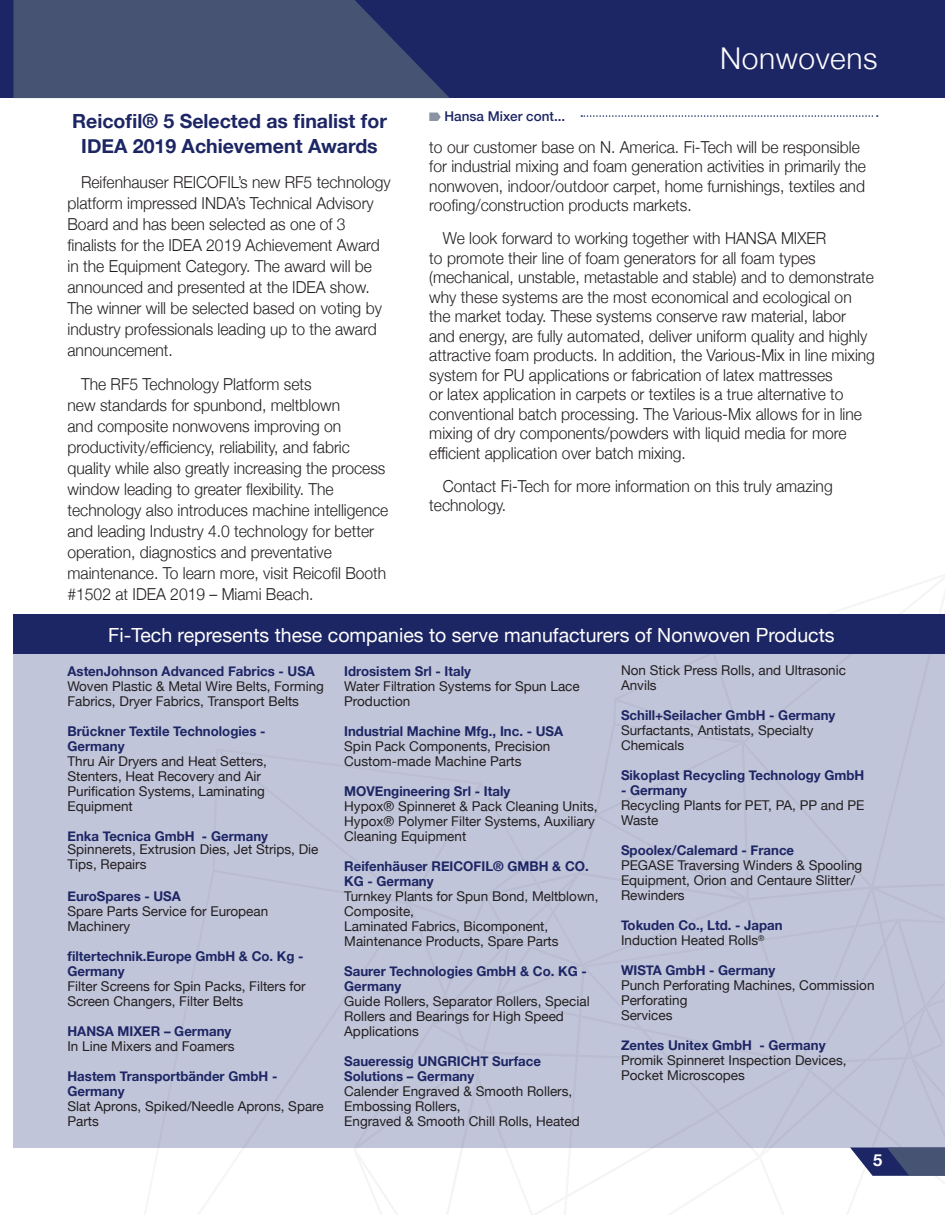
<style>
.page{position:relative;width:945px;height:1215px;background:#fff}
.page>*{position:absolute;margin:0;border:0;box-sizing:border-box;transform-origin:0 0}
.t1{font:300 30px "Helvetica Neue";letter-spacing:.02em;color:#fefdfd}
.t2{font:19.5px "Helvetica Neue";color:#fff}
.t3{font:700 19.5px/25.5px "Helvetica Neue";color:#1d2664;text-align:center}
.t4{font:300 16.5px/21px "Helvetica Neue";color:#231f20;scale:.95 1}
.t5{font:700 16.5px "Helvetica Neue";color:#fff}
.t6{font:13.5px/15px "Helvetica Neue";color:#231f20}
.t7{font:700 13.5px/15px "Helvetica Neue";color:#1d2664}
.t8{font:500 13.5px "Helvetica Neue";color:#1d2664}
.t9{font:13.35px/15px "Helvetica Neue";color:#231f20}
.s1{font-weight:400;color:#231f20}
</style>
<div class="page">
<div style="left:0;top:0;width:945px;height:98px;background:#1d2664"></div>
<svg style="left:14px;top:0;width:435px;height:98px"></svg>
<svg style="left:354px;top:575px;width:591px;height:640px"></svg>
<div style="left:14px;top:614px;width:931px;height:40px;background:#1d2664"></div>
<div style="left:14px;top:653px;width:931px;height:495px;background:#c1c5da"></div>
<svg style="left:581px;top:115px;width:297px;height:2px"></svg>
<svg style="left:429px;top:113px;width:12px;height:8px"></svg>
<p class="t3" style="left:72px;top:108px;width:316px">Reicofil® 5 Selected as finalist for<br>IDEA 2019 Achievement Awards</p>
<p class="t4" style="left:68px;top:170px;width:342px;text-indent:13px">Reifenhauser REICOFIL’s new RF5 technology platform impressed INDA’s Technical Advisory Board and has been selected as one of 3 finalists for the IDEA 2019 Achievement Award in the Equipment Category. The award will be announced and presented at the IDEA show.<br>The winner will be selected based on voting by industry professionals leading up to the award announcement.</p>
<p class="t4" style="left:68px;top:373px;width:339px;text-indent:13px">The RF5 Technology Platform sets<br>new standards for spunbond, meltblown<br>and composite nonwovens improving on productivity/efficiency, reliability, and fabric quality while also greatly increasing the process window leading to greater flexibility. The technology also introduces machine intelligence and leading Industry 4.0 technology for better operation, diagnostics and preventative maintenance. To learn more, visit Reicofil Booth #1502 at IDEA 2019 – Miami Beach.</p>
<p class="t8" style="left:444px;top:105px;width:122px">Hansa Mixer cont...</p>
<h1 class="t1" style="left:720px;top:35px;width:159px">Nonwovens</h1>
<p class="t4" style="left:429px;top:136px;width:461px;line-height:19.5px">to our customer base on N. America. Fi-Tech will be responsible for industrial mixing and foam generation activities in primarily the nonwoven, indoor/outdoor carpet, home furnishings, textiles and roofing/construction products markets.</p>
<p class="t4" style="left:429px;top:228px;width:471px;line-height:19.5px;text-indent:13px">We look forward to working together with HANSA MIXER<br>to promote their line of foam generators for all foam types (mechanical, unstable, metastable and stable) and to demonstrate why these systems are the most economical and ecological on the market today. These systems conserve raw material, labor and energy, are fully automated, deliver uniform quality and highly attractive foam products. In addition, the Various-Mix in line mixing system for PU applications or fabrication of latex mattresses<br>or latex application in carpets or textiles is a true alternative to conventional batch processing. The Various-Mix allows for in line mixing of dry components/powders with liquid media for more efficient application over batch mixing.</p>
<p class="t4" style="left:429px;top:475px;width:426px;line-height:19.5px;text-indent:13px">Contact Fi-Tech for more information on this truly amazing technology.</p>
<p class="t2" style="left:108px;top:621px;width:728px">Fi-Tech represents these companies to serve manufacturers of Nonwoven Products</p>
<p class="t7" style="left:68px;top:664px;width:249px">AstenJohnson Advanced Fabrics - USA</p>
<p class="t6" style="left:68px;top:679px;width:258px">Woven Plastic &amp; Metal Wire Belts, Forming<br>Fabrics, Dryer Fabrics, Transport Belts</p>
<p class="t7" style="left:68px;top:724px;width:200px">Brückner Textile Technologies -<br>Germany</p>
<p class="t6" style="left:68px;top:754px;width:201px">Thru Air Dryers and Heat Setters,<br>Stenters, Heat Recovery and Air<br>Purification Systems, Laminating<br>Equipment</p>
<p class="t7" style="left:68px;top:829px;width:202px">Enka Tecnica GmbH - Germany</p>
<p class="t6" style="left:68px;top:843px;width:253px">Spinnerets, Extrusion Dies, Jet Strips, Die<br>Tips, Repairs</p>
<p class="t7" style="left:68px;top:889px;width:115px">EuroSpares - USA</p>
<p class="t6" style="left:68px;top:904px;width:202px">Spare Parts Service for European<br>Machinery</p>
<p class="t7" style="left:68px;top:949px;width:238px">filtertechnik.Europe GmbH &amp; Co. Kg -<br>Germany</p>
<p class="t6" style="left:68px;top:979px;width:240px">Filter Screens for Spin Packs, Filters for<br>Screen Changers, Filter Belts</p>
<p class="t7" style="left:68px;top:1024px;width:165px">HANSA MIXER – Germany</p>
<p class="t6" style="left:68px;top:1039px;width:169px">In Line Mixers and Foamers</p>
<p class="t7" style="left:68px;top:1069px;width:211px">Hastem Transportbänder GmbH -<br>Germany</p>
<p class="t6" style="left:68px;top:1099px;width:258px">Slat Aprons, Spiked/Needle Aprons, Spare<br>Parts</p>
<p class="t6" style="left:621px;top:664px;width:227px">Non Stick Press Rolls, and Ultrasonic<br>Anvils</p>
<p class="t7" style="left:621px;top:708px;width:216px">Schill+Seilacher GmbH - Germany</p>
<p class="t9" style="left:621px;top:724px;width:194px">Surfactants, Antistats, Specialty<br>Chemicals</p>
<p class="t7" style="left:621px;top:768px;width:245px">Sikoplast Recycling Technology GmbH</p>
<p class="t7" style="left:621px;top:783px;width:68px">- Germany</p>
<p class="t6" style="left:621px;top:799px;width:245px">Recycling Plants for PET, PA, PP and PE<br>Waste</p>
<p class="t7" style="left:621px;top:843px;width:175px">Spoolex/Calemard - France</p>
<p class="t6" style="left:621px;top:859px;width:243px">PEGASE Traversing Winders &amp; Spooling<br>Equipment, Orion and Centaure Slitter/<br>Rewinders</p>
<p class="t7" style="left:621px;top:918px;width:163px">Tokuden Co., Ltd. - Japan<br><span class="s1">Induction Heated Rolls</span><sup>®</sup></p>
<p class="t7" style="left:621px;top:963px;width:156px">WISTA GmbH - Germany</p>
<p class="t6" style="left:621px;top:979px;width:255px">Punch Perforating Machines, Commission<br>Perforating<br>Services</p>
<p class="t7" style="left:621px;top:1038px;width:206px">Zentes Unitex GmbH - Germany</p>
<p class="t6" style="left:621px;top:1054px;width:227px">Promik Spinneret Inspection Devices,<br>Pocket Microscopes</p>
<p class="t7" style="left:344px;top:664px;width:128px">Idrosistem Srl - Italy</p>
<p class="t6" style="left:344px;top:679px;width:237px">Water Filtration Systems for Spun Lace<br>Production</p>
<p class="t7" style="left:344px;top:724px;width:220px">Industrial Machine Mfg., Inc. - USA</p>
<p class="t6" style="left:344px;top:739px;width:208px">Spin Pack Components, Precision<br>Custom-made Machine Parts</p>
<p class="t7" style="left:344px;top:784px;width:168px">MOVEngineering Srl - Italy</p>
<p class="t6" style="left:344px;top:799px;width:255px">Hypox® Spinneret &amp; Pack Cleaning Units,<br>Hypox® Polymer Filter Systems, Auxiliary<br>Cleaning Equipment</p>
<p class="t7" style="left:344px;top:859px;width:246px">Reifenhäuser REICOFIL® GMBH &amp; CO.<br>KG - Germany</p>
<p class="t6" style="left:344px;top:889px;width:256px">Turnkey Plants for Spun Bond, Meltblown,<br>Composite,<br>Laminated Fabrics, Bicomponent,<br>Maintenance Products, Spare Parts</p>
<p class="t7" style="left:344px;top:964px;width:244px">Saurer Technologies GmbH &amp; Co. KG -<br>Germany</p>
<p class="t6" style="left:344px;top:994px;width:247px">Guide Rollers, Separator Rollers, Special<br>Rollers and Bearings for High Speed<br>Applications</p>
<p class="t7" style="left:344px;top:1054px;width:198px">Saueressig UNGRICHT Surface<br>Solutions – Germany</p>
<p class="t6" style="left:344px;top:1084px;width:237px">Calender Engraved &amp; Smooth Rollers,<br>Embossing Rollers,<br>Engraved &amp; Smooth Chill Rolls, Heated</p>
<p class="t5" style="left:873px;top:1147px;width:11px">5</p>
</div>
